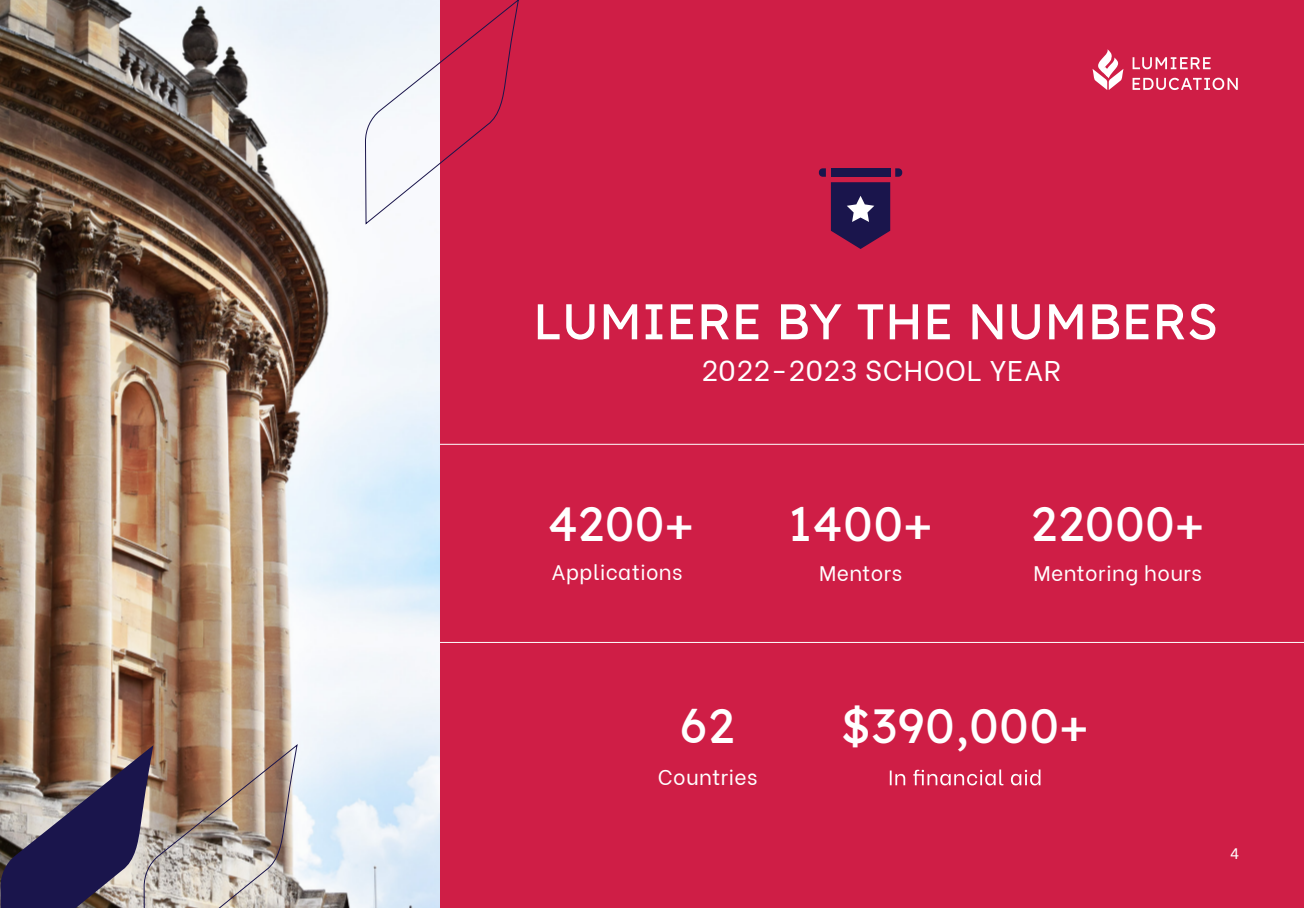
<style>
.page{position:relative;width:1304px;height:908px;background:#fff}
.page>*{position:absolute;margin:0;border:0;box-sizing:border-box;transform-origin:0 0}
.t1{font:50px "Lexend Deca";color:#fff}
.t2{font:48px "Lexend Deca";letter-spacing:.02em;color:#fff}
.t3{font:28.4px "Be Vietnam";letter-spacing:.02em;color:#fff}
.t4{font:21px "Be Vietnam";letter-spacing:.02em;color:#fff}
.t5{font:15.2px "Be Vietnam";color:#fff}
</style>
<div class="page">
<div style="left:439px;top:0;width:865px;height:907px;background:#cf1e46"></div>
<svg style="left:890px;top:769px;width:150px;height:16px"></svg>
<hr style="left:437px;top:641px;width:867px;height:1px;background:#fff">
<hr style="left:437px;top:443px;width:867px;height:1px;background:#fff">
<svg style="left:819px;top:168px;width:83px;height:81px"></svg>
<img style="left:0;top:0;width:439px;height:907px">
<svg style="left:364px;top:0;width:155px;height:512px"></svg>
<svg style="left:0;top:744px;width:143px;height:163px"></svg>
<svg style="left:143px;top:584px;width:155px;height:323px"></svg>
<svg style="left:1133px;top:57px;width:78px;height:12px"></svg>
<svg style="left:1133px;top:78px;width:105px;height:12px"></svg>
<svg style="left:1092px;top:49px;width:31px;height:41px"></svg>
<h1 class="t1" style="left:533px;top:279px;width:687px">LUMIERE BY THE NUMBERS</h1>
<h3 class="t3" style="left:701px;top:347px;width:361px">2022-2023 SCHOOL YEAR</h3>
<h2 class="t2" style="left:548px;top:483px;width:147px">4200+</h2>
<p class="t4" style="left:551px;top:554px;width:133px">Applications</p>
<h2 class="t2" style="left:788px;top:483px;width:146px">1400+</h2>
<p class="t4" style="left:819px;top:555px;width:85px">Mentors</p>
<h2 class="t2" style="left:1031px;top:483px;width:175px">22000+</h2>
<p class="t4" style="left:1033px;top:555px;width:170px">Mentoring hours</p>
<h2 class="t2" style="left:680px;top:685px;width:55px">62</h2>
<p class="t4" style="left:658px;top:759px;width:101px">Countries</p>
<h2 class="t2" style="left:841px;top:685px;width:249px">$390,000+</h2>
<p class="t5" style="left:1230px;top:840px;width:11px">4</p>
</div>
